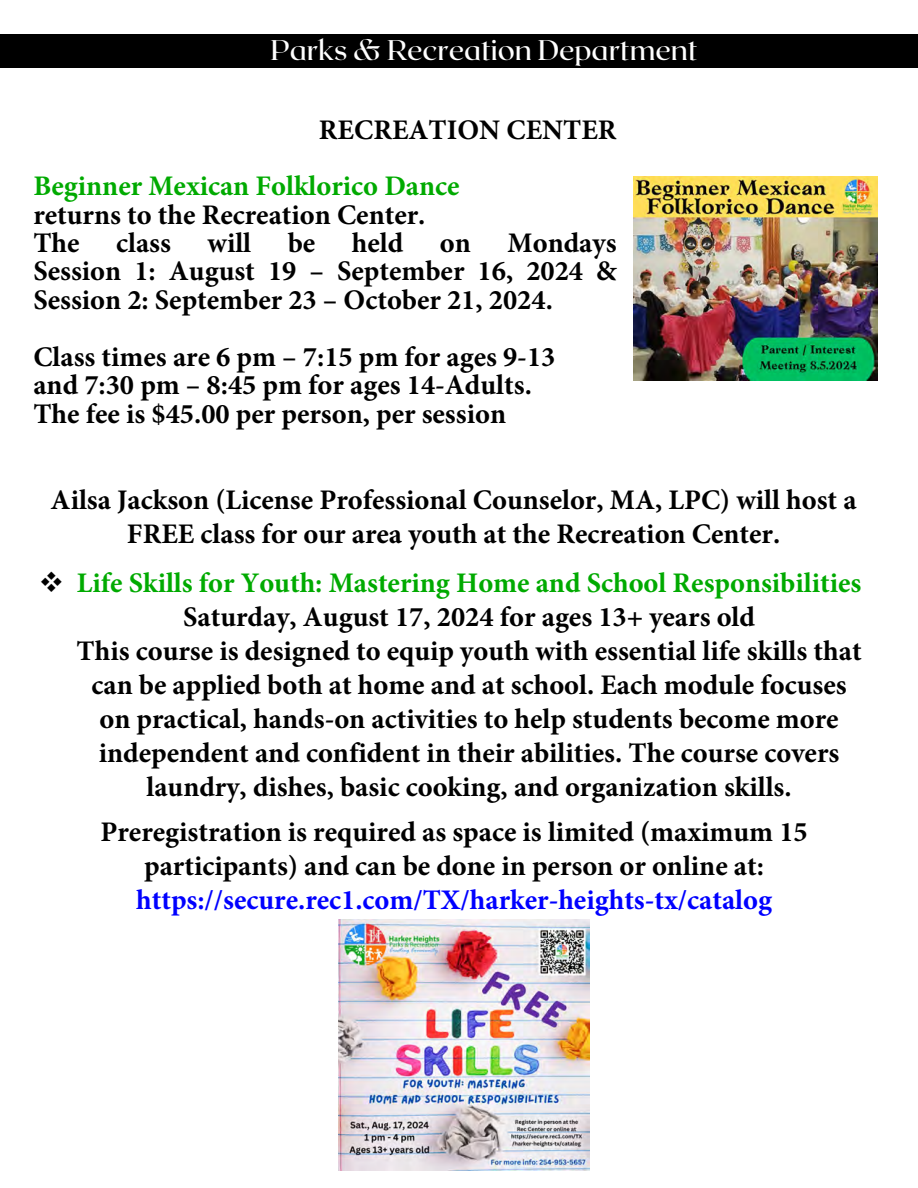
<style>
.page{position:relative;width:918px;height:1188px;background:#fff}
.page>*{position:absolute;margin:0;border:0;box-sizing:border-box;transform-origin:0 0}
.t1{font:700 28.35px/28.5px "Minion Pro";color:#000}
.t2{font:700 28.35px "Minion Pro";color:#0a0}
.t3{font:700 28.35px "Minion Pro";color:#00f}
.t4{font:500 28.35px "Roxborough CF";color:#fff}
.s1{color:#000}
</style>
<div class="page">
<div style="left:0;top:34px;width:918px;height:33px;background:#000"></div>
<img style="left:339px;top:920px;width:250px;height:250px">
<img style="left:634px;top:176px;width:244px;height:205px">
<p class="t4" style="left:271px;top:31px;width:428px">Parks &amp; Recreation Department</p>
<p class="t1" style="left:319px;top:115px;width:299px">RECREATION CENTER</p>
<p class="t2" style="left:33px;top:166px;width:428px">Beginner Mexican Folklorico Dance</p>
<p class="t1" style="left:33px;top:200px;width:394px">returns to the Recreation Center.<br>The</p>
<p class="t1" style="left:33px;top:228px;width:585px;text-align:justify;text-indent:474px">Mondays Session 1: August 19 – September 16, 2024 &amp; Session 2: September 23 – October 21, 2024.</p>
<p class="t1" style="left:33px;top:342px;width:524px">Class times are 6 pm – 7:15 pm for ages 9-13 and 7:30 pm – 8:45 pm for ages 14-Adults.<br>The fee is $45.00 per person, per session</p>
<p class="t1" style="left:116px;top:228px;width:56px">class</p>
<p class="t1" style="left:208px;top:228px;width:45px">will</p>
<p class="t1" style="left:288px;top:228px;width:29px">be</p>
<p class="t1" style="left:352px;top:228px;width:53px">held</p>
<p class="t1" style="left:440px;top:228px;width:32px">on</p>
<p class="t1" style="left:51px;top:483px;width:807px;line-height:34px;text-align:center">Ailsa Jackson (License Professional Counselor, MA, LPC) will host a<br>FREE class for our area youth at the Recreation Center.</p>
<p class="t2" style="left:39px;top:563px;width:824px"><span class="s1">❖</span> Life Skills for Youth: Mastering Home and School Responsibilities</p>
<p class="t1" style="left:183px;top:602px;width:573px">Saturday, August 17, 2024 for ages 13+ years old</p>
<p class="t1" style="left:77px;top:636px;width:787px">This course is designed to equip youth with essential life skills that</p>
<p class="t1" style="left:91px;top:670px;width:757px">can be applied both at home and at school. Each module focuses</p>
<p class="t1" style="left:100px;top:704px;width:741px">on practical, hands-on activities to help students become more</p>
<p class="t1" style="left:99px;top:738px;width:742px">independent and confident in their abilities. The course covers</p>
<p class="t1" style="left:146px;top:772px;width:647px">laundry, dishes, basic cooking, and organization skills.</p>
<p class="t1" style="left:100px;top:815px;width:709px;line-height:34px;text-align:center">Preregistration is required as space is limited (maximum 15 participants) and can be done in person or online at:</p>
<p class="t3" style="left:136px;top:880px;width:637px">https://secure.rec1.com/TX/harker-heights-tx/catalog</p>
</div>
